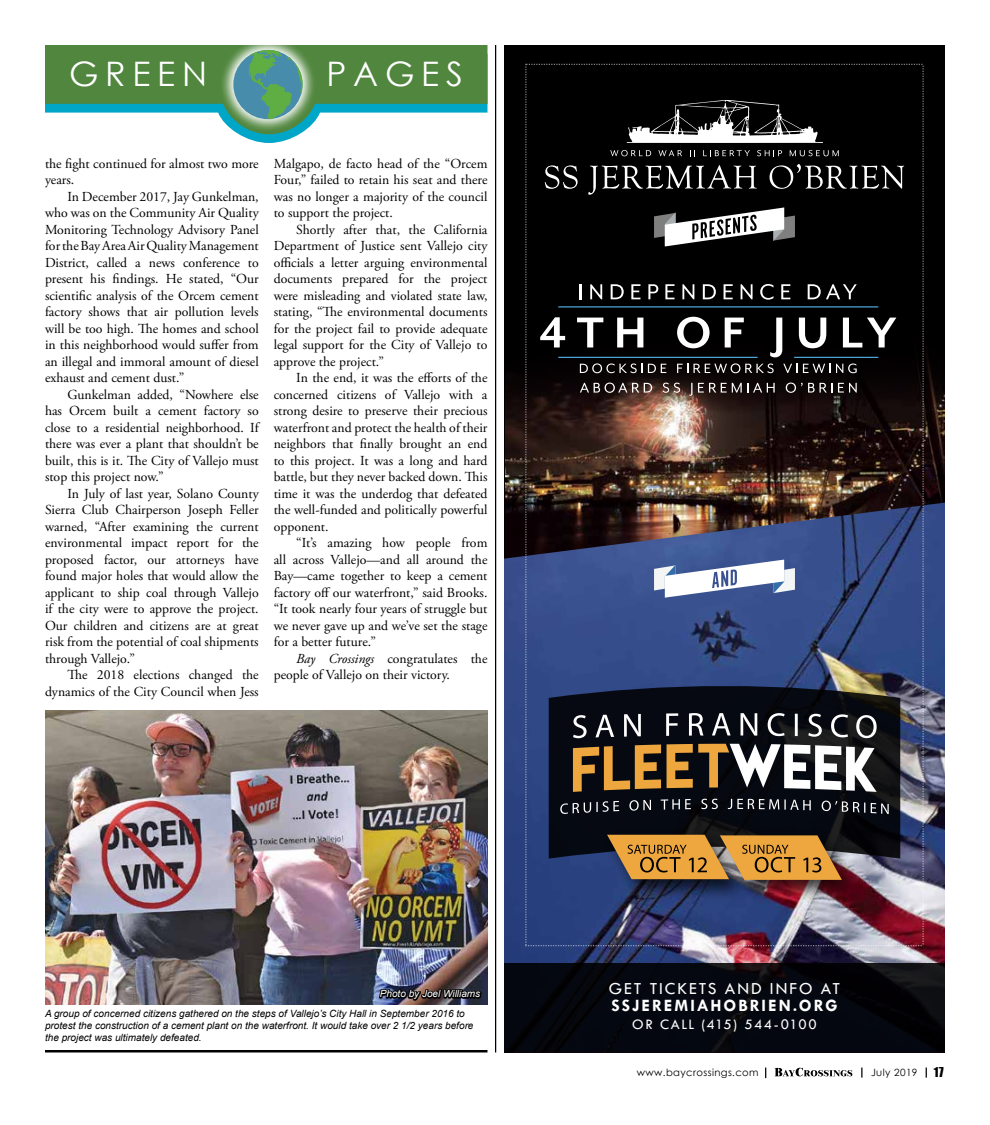
<style>
.page{position:relative;width:990px;height:1125px;background:#fff}
.page>*{position:absolute;margin:0;border:0;box-sizing:border-box;transform-origin:0 0}
.t1{font:33.75px "Century Gothic";letter-spacing:.2em;color:#fff}
.t2{font:700 17.5px "Tw Cen";letter-spacing:.11em;color:#fff}
.t3{font:17.5px "Tw Cen";letter-spacing:.105em;color:#fff}
.t4{font:15px "Tw Cen";letter-spacing:.095em;color:#fff}
.t5{font:13.75px/16.5px "Adobe Garamond Pro";color:#000;text-align:justify}
.t6{font:12.5px "Impact";color:#000}
.t7{font:italic 10px/12px "Arial";color:#000}
.t8{font:10px "Century Gothic";letter-spacing:.04em;color:#000}
.t9{font:italic 10px "Arial";color:#fff}
.s1{font-style:italic}
</style>
<div class="page">
<svg style="left:775px;top:1068px;width:77px;height:8px"></svg>
<svg style="left:45px;top:45px;width:443px;height:98px"></svg>
<div style="left:504px;top:45px;width:441px;height:1007px;background:#000"></div>
<img style="left:505px;top:405px;width:440px;height:98px">
<svg style="left:505px;top:354px;width:440px;height:51px"></svg>
<img style="left:504px;top:503px;width:441px;height:460px">
<img style="left:525px;top:64px;width:399px;height:882px">
<svg style="left:654px;top:207px;width:141px;height:39px"></svg>
<svg style="left:504px;top:963px;width:441px;height:89px;fill:#040710"></svg>
<svg style="left:654px;top:560px;width:141px;height:38px;background:#a5b1cc"></svg>
<svg style="left:549px;top:686px;width:351px;height:173px;fill:#060911"></svg>
<svg style="left:573px;top:715px;width:14px;height:23px"></svg>
<svg style="left:595px;top:715px;width:19px;height:22px"></svg>
<svg style="left:624px;top:714px;width:17px;height:23px"></svg>
<svg style="left:666px;top:713px;width:12px;height:23px"></svg>
<svg style="left:689px;top:713px;width:15px;height:23px"></svg>
<svg style="left:712px;top:713px;width:19px;height:22px"></svg>
<svg style="left:741px;top:713px;width:16px;height:23px"></svg>
<svg style="left:768px;top:713px;width:17px;height:23px"></svg>
<svg style="left:795px;top:714px;width:3px;height:22px"></svg>
<svg style="left:808px;top:714px;width:14px;height:23px"></svg>
<svg style="left:831px;top:714px;width:17px;height:23px"></svg>
<svg style="left:856px;top:715px;width:21px;height:23px"></svg>
<svg style="left:560px;top:801px;width:59px;height:13px"></svg>
<svg style="left:629px;top:800px;width:22px;height:11px"></svg>
<svg style="left:661px;top:799px;width:30px;height:11px"></svg>
<svg style="left:701px;top:799px;width:17px;height:10px"></svg>
<svg style="left:728px;top:799px;width:83px;height:11px"></svg>
<svg style="left:822px;top:801px;width:43px;height:12px"></svg>
<svg style="left:871px;top:803px;width:18px;height:11px"></svg>
<svg style="left:573px;top:745px;width:88px;height:47px;background:#755427"></svg>
<svg style="left:667px;top:744px;width:210px;height:48px"></svg>
<img style="left:597px;top:825px;width:273px;height:82px">
<svg style="left:607px;top:835px;width:235px;height:45px;background:#bb873d"></svg>
<svg style="left:545px;top:165px;width:33px;height:24px"></svg>
<svg style="left:588px;top:165px;width:169px;height:30px"></svg>
<svg style="left:770px;top:164px;width:134px;height:25px"></svg>
<img style="left:45px;top:710px;width:443px;height:294px">
<hr style="left:495px;top:45px;width:1px;height:1007px;background:#000">
<hr style="left:45px;top:1050px;width:443px;height:2px;background:#000">
<img style="left:377px;top:902px;width:106px;height:151px">
<h1 class="t1" style="left:69px;top:50px;width:140px">GREEN</h1>
<h1 class="t1" style="left:327px;top:50px;width:138px">PAGES</h1>
<p class="t5" style="left:45px;top:155px;width:215px">the fight continued for almost two more years.</p>
<p class="t5" style="left:45px;top:188px;width:215px;text-indent:22px">In December 2017, Jay Gunkelman, who was on the Community Air Quality Monitoring Technology Advisory Panel for the Bay Area Air Quality Management District, called a news conference to present his findings. He stated, “Our scientific analysis of the Orcem cement factory shows that air pollution levels will be too high. The homes and school in this neighborhood would suffer from an illegal and immoral amount of diesel exhaust and cement dust.”</p>
<p class="t5" style="left:45px;top:386px;width:215px;text-indent:22px">Gunkelman added, “Nowhere else has Orcem built a cement factory so close to a residential neighborhood. If there was ever a plant that shouldn’t be built, this is it. The City of Vallejo must stop this project now.”</p>
<p class="t5" style="left:45px;top:485px;width:215px;text-indent:22px">In July of last year, Solano County Sierra Club Chairperson Joseph Feller warned, “After examining the current environmental impact report for the proposed factor, our attorneys have found major holes that would allow the applicant to ship coal through Vallejo if the city were to approve the project.<br>Our children and citizens are at great risk from the potential of coal shipments through Vallejo.”</p>
<p class="t5" style="left:45px;top:667px;width:215px;text-align:right">The 2018 elections changed the dynamics of the City Council when Jess</p>
<p class="t5" style="left:274px;top:155px;width:215px">Malgapo, de facto head of the “Orcem Four,” failed to retain his seat and there was no longer a majority of the council to support the project.</p>
<p class="t5" style="left:274px;top:221px;width:215px;text-indent:22px">Shortly after that, the California Department of Justice sent Vallejo city officials a letter arguing environmental documents prepared for the project were misleading and violated state law, stating, “The environmental documents for the project fail to provide adequate legal support for the City of Vallejo to approve the project.”</p>
<p class="t5" style="left:274px;top:370px;width:215px;text-indent:22px">In the end, it was the efforts of the concerned citizens of Vallejo with a strong desire to preserve their precious waterfront and protect the health of their neighbors that finally brought an end to this project. It was a long and hard battle, but they never backed down. This time it was the underdog that defeated the well-funded and politically powerful opponent.</p>
<p class="t5" style="left:274px;top:535px;width:215px;text-indent:22px">“It’s amazing how people from all across Vallejo—and all around the Bay—came together to keep a cement factory off our waterfront,” said Brooks. “It took nearly four years of struggle but we never gave up and we’ve set the stage for a better future.”</p>
<p class="t5" style="left:274px;top:650px;width:215px;text-indent:22px"><span class="s1">Bay Crossings</span> congratulates the people of Vallejo on their victory.</p>
<p class="t9" style="left:380px;top:987px;width:102px">Photo by Joel Williams</p>
<p class="t7" style="left:45px;top:1008px;width:430px">A group of concerned citizens gathered on the steps of Vallejo’s City Hall in September 2016 to protest the construction of a cement plant on the waterfront. It would take over 2 1/2 years before the project was ultimately defeated.</p>
<p class="t3" style="left:609px;top:978px;width:233px">GET TICKETS AND INFO AT</p>
<p class="t2" style="left:612px;top:995px;width:227px">SSJEREMIAHOBRIEN.ORG</p>
<p class="t4" style="left:632px;top:1015px;width:186px">OR CALL (415) 544-0100</p>
<p class="t8" style="left:637px;top:1066px;width:123px">www.baycrossings.com</p>
<p class="t8" style="left:871px;top:1066px;width:48px">July 2019</p>
<p class="t6" style="left:934px;top:1063px;width:11px">17</p>
</div>
